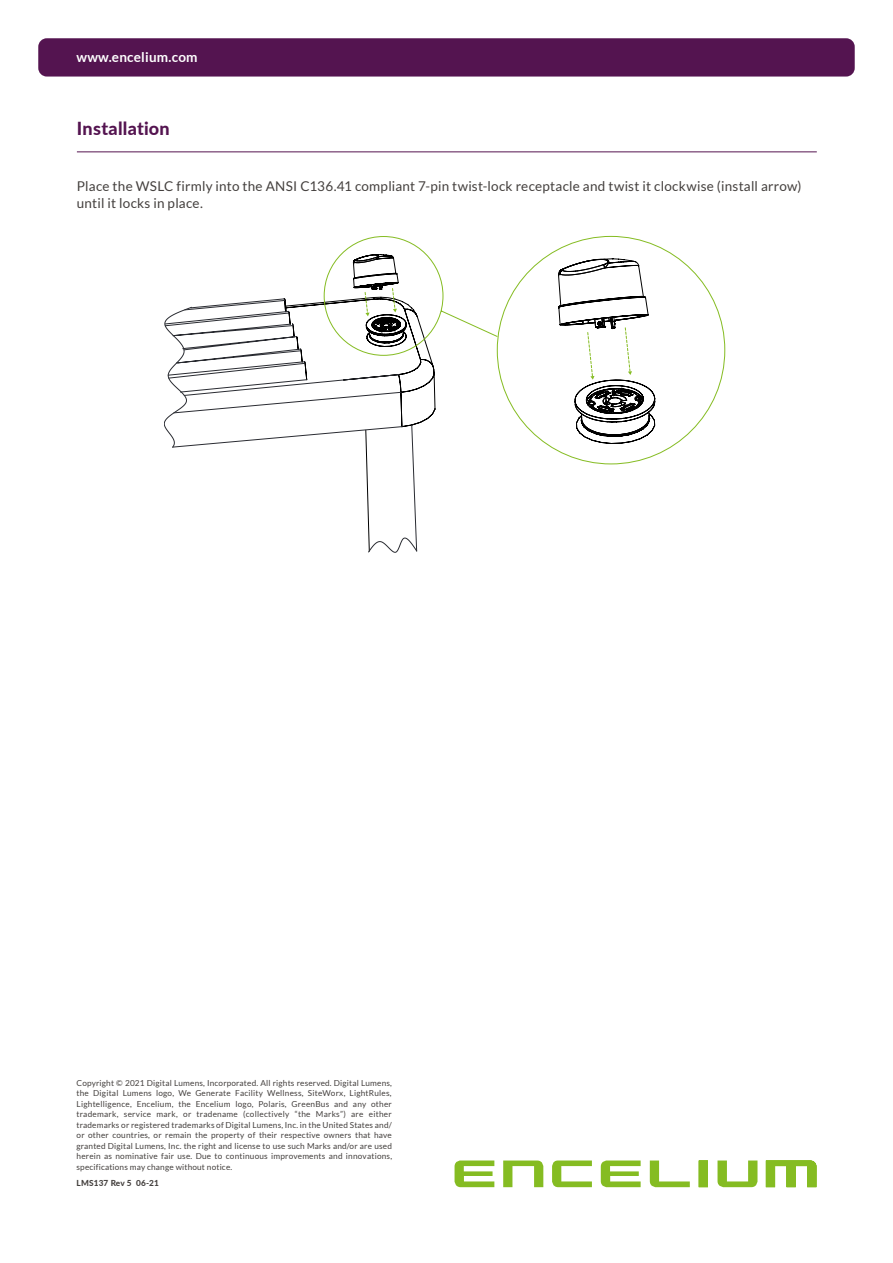
<style>
.page{position:relative;width:893px;height:1263px;background:#fff}
.page>*{position:absolute;margin:0;border:0;box-sizing:border-box;transform-origin:0 0}
.t1{font:800 18px "Lato";letter-spacing:.015em;color:#541450}
.t2{font:13.5px/17px "Lato";letter-spacing:.015em;color:#44403e}
.t3{font:700 13.5px "Lato";letter-spacing:.015em;color:#fff}
.t4{font:8.25px/10.5px "Lato";letter-spacing:.02em;color:#44403e;text-align:justify}
.t5{font:800 8.25px "Lato";letter-spacing:.02em;color:#44403e}
</style>
<div class="page">
<div style="left:38px;top:38px;width:817px;height:39px;background:#541450;border-radius:9px"></div>
<svg style="left:455px;top:1160px;width:39px;height:27px"></svg>
<svg style="left:503px;top:1160px;width:40px;height:27px"></svg>
<svg style="left:552px;top:1160px;width:40px;height:27px"></svg>
<svg style="left:601px;top:1160px;width:40px;height:27px"></svg>
<svg style="left:650px;top:1160px;width:40px;height:27px"></svg>
<svg style="left:699px;top:1160px;width:9px;height:27px"></svg>
<svg style="left:717px;top:1160px;width:40px;height:27px"></svg>
<svg style="left:766px;top:1160px;width:50px;height:27px"></svg>
<hr style="left:77px;top:151px;width:740px;height:1px;background:#541450">
<svg style="left:165px;top:298px;width:119px;height:150px"></svg>
<svg style="left:284px;top:298px;width:134px;height:254px"></svg>
<svg style="left:323px;top:236px;width:402px;height:229px"></svg>
<h2 class="t3" style="left:77px;top:49px;width:123px">www.encelium.com</h2>
<h1 class="t1" style="left:77px;top:115px;width:94px">Installation</h1>
<h2 class="t2" style="left:77px;top:177px;width:726px">Place the WSLC firmly into the ANSI C136.41 compliant 7-pin twist-lock receptacle and twist it clockwise (install arrow) until it locks in place.</h2>
<p class="t4" style="left:77px;top:1078px;width:317px">Copyright © 2021 Digital Lumens, Incorporated. All rights reserved. Digital Lumens, the Digital Lumens logo, We Generate Facility Wellness, SiteWorx, LightRules, Lightelligence, Encelium, the Encelium logo, Polaris, GreenBus and any other trademark, service mark, or tradename (collectively “the Marks”) are either trademarks or registered trademarks of Digital Lumens, Inc. in the United States and/ or other countries, or remain the property of their respective owners that have granted Digital Lumens, Inc. the right and license to use such Marks and/or are used herein as nominative fair use. Due to continuous improvements and innovations, specifications may change without notice.</p>
<p class="t5" style="left:77px;top:1177px;width:84px">LMS137 Rev 5 06-21</p>
</div>
